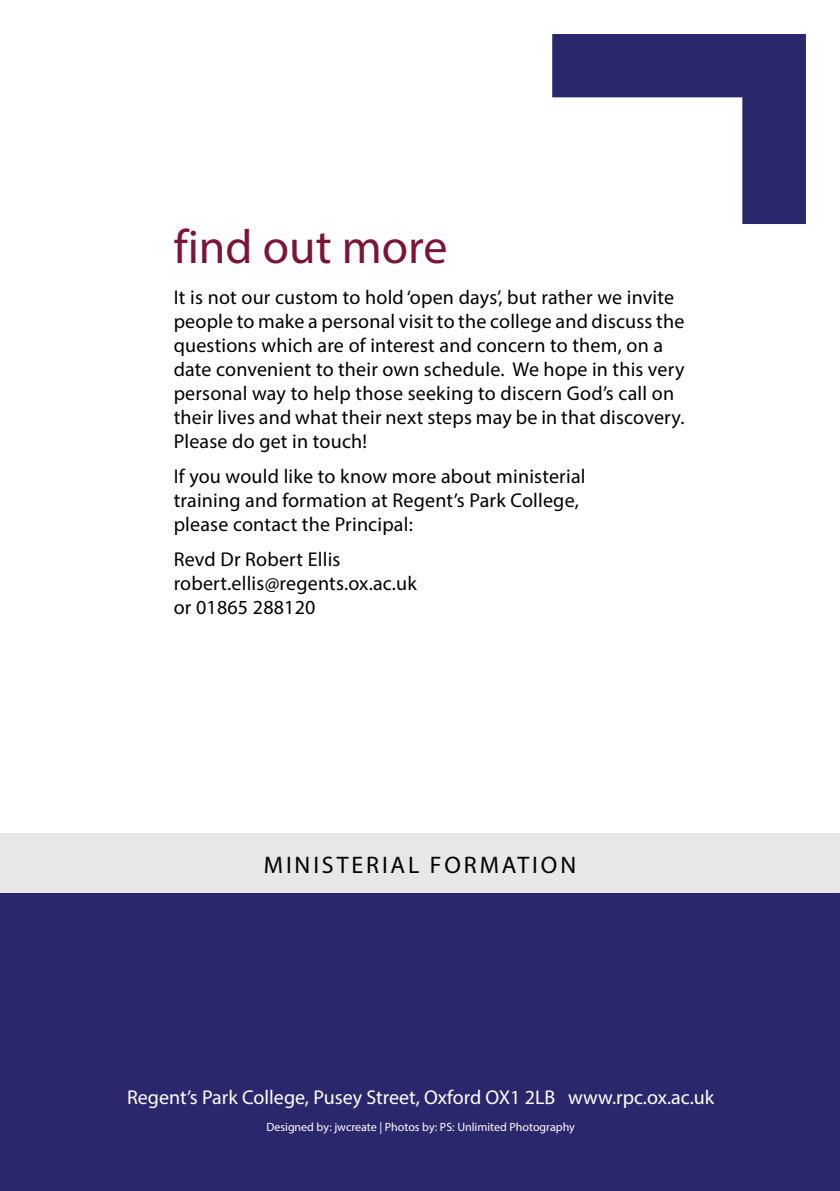
<style>
.page{position:relative;width:840px;height:1191px;background:#fff}
.page>*{position:absolute;margin:0;border:0;box-sizing:border-box;transform-origin:0 0}
.t1{font:48px "Myriad Pro";color:#7b1436}
.t2{font:24px "Myriad Pro";letter-spacing:.12em;color:#000}
.t3{font:20px/24px "Myriad Pro";letter-spacing:.01em;color:#000}
.t4{font:20px "Myriad Pro";color:#fff}
.t5{font:12px "Myriad Pro";color:#fff}
</style>
<div class="page">
<div style="left:0;top:890px;width:839px;height:301px;background:#2a276c"></div>
<div style="left:0;top:833px;width:839px;height:60px;background:#e7e7e7"></div>
<svg style="left:552px;top:34px;width:253px;height:190px"></svg>
<h1 class="t1" style="left:173px;top:217px;width:275px">find out more</h1>
<p class="t3" style="left:173px;top:285px;width:512px">It is not our custom to hold ‘open days’, but rather we invite people to make a personal visit to the college and discuss the questions which are of interest and concern to them, on a date convenient to their own schedule. We hope in this very personal way to help those seeking to discern God’s call on their lives and what their next steps may be in that discovery.<br>Please do get in touch!</p>
<p class="t3" style="left:173px;top:464px;width:413px">If you would like to know more about ministerial training and formation at Regent’s Park College, please contact the Principal:</p>
<p class="t3" style="left:173px;top:547px;width:244px">Revd Dr Robert Ellis robert.ellis@regents.ox.ac.uk or 01865 288120</p>
<p class="t2" style="left:264px;top:849px;width:314px">Ministerial Formation</p>
<p class="t4" style="left:127px;top:1085px;width:588px">Regent’s Park College, Pusey Street, Oxford OX1 2LB www.rpc.ox.ac.uk</p>
<p class="t5" style="left:266px;top:1120px;width:310px">Designed by: jwcreate | Photos by: PS: Unlimited Photography</p>
</div>
